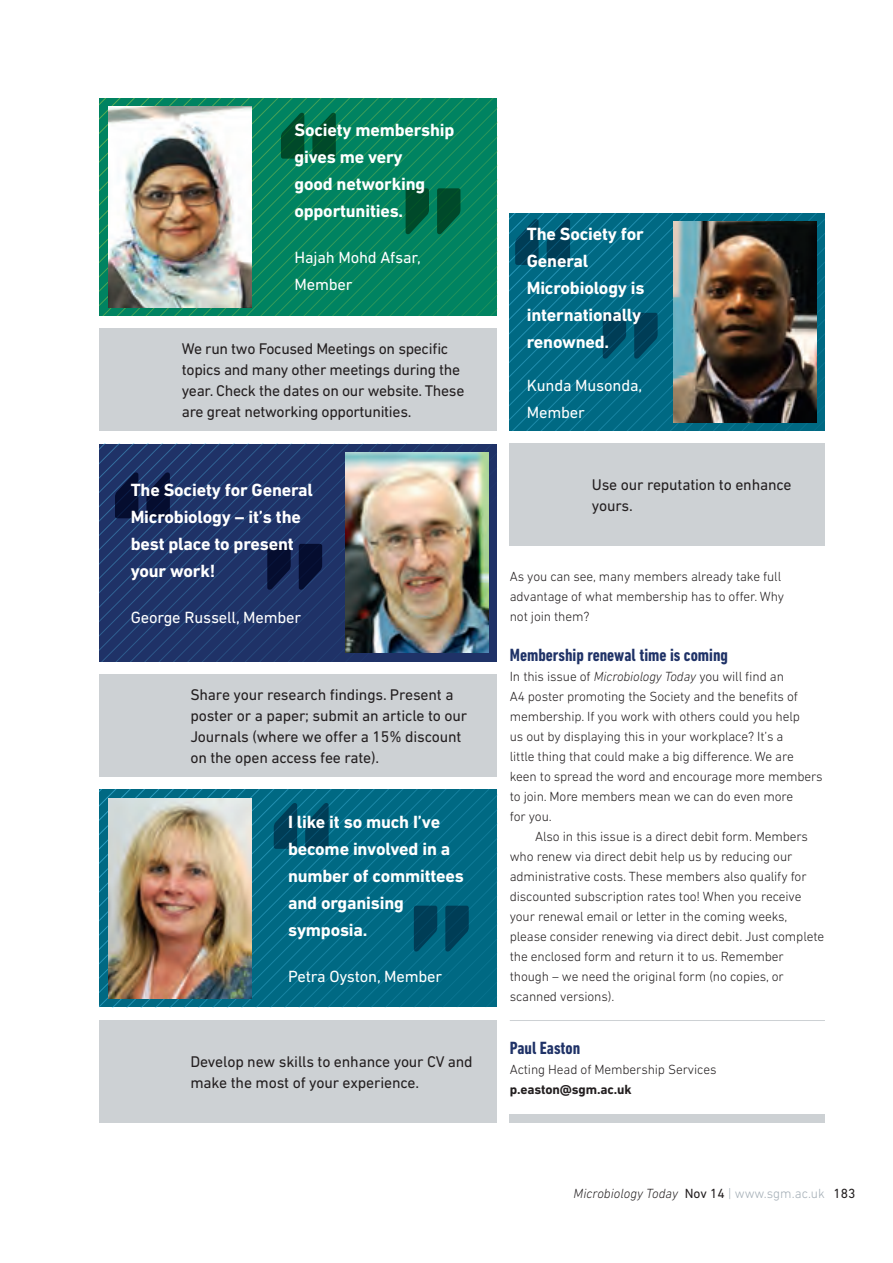
<style>
.page{position:relative;width:893px;height:1263px;background:#fff}
.page>*{position:absolute;margin:0;border:0;box-sizing:border-box;transform-origin:0 0}
.t1{font:700 condensed 225px "DIN Next LT Pro";color:#006983}
.t2{font:700 condensed 225px "DIN Next LT Pro";color:#1f3267}
.t3{font:700 condensed 225px "DIN Next LT Pro";color:#008361}
.t4{font:700 18px/27px "DIN Next LT Pro";letter-spacing:-.01em;color:#fff}
.Article_Subhead{font:700 condensed 18px "DIN Next LT Pro";color:#1f3267}
.t5{font:16.5px/27px "DIN Next LT Pro";letter-spacing:-.01em;color:#fff}
.t6{font:15.75px/21px "DIN Next LT Pro";letter-spacing:-.01em;color:#231f20}
.t7{font:300 13.5px/20px "DIN Next LT Pro";letter-spacing:-.01em;color:#231f20}
.t8{font:italic 300 13.5px "DIN Next LT Pro";color:#231f20}
.t9{font:700 13.5px "DIN Next LT Pro";letter-spacing:-.01em;color:#231f20}
.s1{font-style:italic}
.s2{font-weight:400;font-style:normal}
.s3{font-style:normal;color:#a4aeb6}
</style>
<div class="page">
<div style="left:100px;top:1020px;width:397px;height:103px;background:#cdd1d4"></div>
<div style="left:510px;top:444px;width:315px;height:102px;background:#cdd1d4"></div>
<div style="left:100px;top:674px;width:397px;height:103px;background:#cdd1d4"></div>
<div style="left:100px;top:328px;width:397px;height:103px;background:#cdd1d4"></div>
<div style="left:510px;top:1114px;width:315px;height:9px;background:#cdd1d4"></div>
<hr style="left:510px;top:1020px;width:315px;height:1px;background:#cdd1d4">
<svg style="left:100px;top:99px;width:397px;height:217px;background:#058560"></svg>
<img style="left:108px;top:106px;width:143px;height:201px">
<svg style="left:100px;top:789px;width:397px;height:218px;background:#026b85"></svg>
<svg style="left:510px;top:213px;width:315px;height:218px;background:#046b85"></svg>
<svg style="left:100px;top:444px;width:397px;height:217px;background:#20356a"></svg>
<img style="left:674px;top:222px;width:142px;height:200px">
<img style="left:346px;top:452px;width:143px;height:201px">
<img style="left:108px;top:798px;width:143px;height:201px">
<h1 class="t3" style="left:272px;top:62px;width:73px">“</h1>
<p class="t4" style="left:294px;top:116px;width:161px">Society membership gives me very<br>good networking opportunities.</p>
<p class="t5" style="left:294px;top:244px;width:128px">Hajah Mohd Afsar,<br>Member</p>
<h1 class="t3" style="left:469px;top:285px;width:73px;rotate:-180deg">“</h1>
<p class="t6" style="left:182px;top:338px;width:284px">We run two Focused Meetings on specific topics and many other meetings during the year. Check the dates on our website. These are great networking opportunities.</p>
<h1 class="t2" style="left:106px;top:422px;width:73px">“</h1>
<p class="t4" style="left:131px;top:476px;width:184px">The Society for General<br>Microbiology – it’s the best place to present your work!</p>
<p class="t5" style="left:131px;top:604px;width:172px">George Russell, Member</p>
<h1 class="t2" style="left:331px;top:640px;width:73px;rotate:-180deg">“</h1>
<p class="t6" style="left:190px;top:684px;width:278px">Share your research findings. Present a poster or a paper; submit an article to our Journals (where we offer a 15% discount on the open access fee rate).</p>
<h1 class="t1" style="left:265px;top:752px;width:73px">“</h1>
<p class="t4" style="left:288px;top:808px;width:177px">I like it so much I’ve become involved in a number of committees and organising symposia.</p>
<p class="t5" style="left:288px;top:963px;width:156px">Petra Oyston, Member</p>
<h1 class="t1" style="left:477px;top:1002px;width:73px;rotate:-180deg">“</h1>
<p class="t6" style="left:190px;top:1051px;width:284px">Develop new skills to enhance your CV and make the most of your experience.</p>
<h1 class="t1" style="left:507px;top:168px;width:73px">“</h1>
<p class="t4" style="left:527px;top:220px;width:118px">The Society for</p>
<p class="t4" style="left:527px;top:247px;width:119px">General<br>Microbiology is internationally renowned.</p>
<p class="t5" style="left:527px;top:372px;width:117px">Kunda Musonda,<br>Member</p>
<h1 class="t1" style="left:666px;top:409px;width:73px;rotate:-180deg">“</h1>
<p class="t6" style="left:592px;top:474px;width:201px">Use our reputation to enhance yours.</p>
<p class="t7" style="left:510px;top:566px;width:276px">As you can see, many members already take full advantage of what membership has to offer. Why not join them?</p>
<p class="Article_Subhead" style="left:510px;top:644px;width:220px">Membership renewal time is coming</p>
<p class="t7" style="left:510px;top:666px;width:314px">In this issue of <span class="s1">Microbiology Today</span> you will find an<br>A4 poster promoting the Society and the benefits of membership. If you work with others could you help<br>us out by displaying this in your workplace? It’s a<br>little thing that could make a big difference. We are keen to spread the word and encourage more members to join. More members mean we can do even more<br>for you.</p>
<p class="t7" style="left:510px;top:826px;width:316px;text-indent:26px">Also in this issue is a direct debit form. Members who renew via direct debit help us by reducing our administrative costs. These members also qualify for discounted subscription rates too! When you receive your renewal email or letter in the coming weeks, please consider renewing via direct debit. Just complete the enclosed form and return it to us. Remember though – we need the original form (no copies, or scanned versions).</p>
<p class="Article_Subhead" style="left:510px;top:1038px;width:72px">Paul Easton</p>
<p class="t7" style="left:510px;top:1059px;width:208px">Acting Head of Membership Services</p>
<p class="t9" style="left:510px;top:1082px;width:123px">p.easton@sgm.ac.uk</p>
<p class="t8" style="left:574px;top:1185px;width:283px">Microbiology Today <span class="s2">Nov 14</span> <span class="s3">| www.sgm.ac.uk</span> <span class="s2">183</span></p>
</div>
